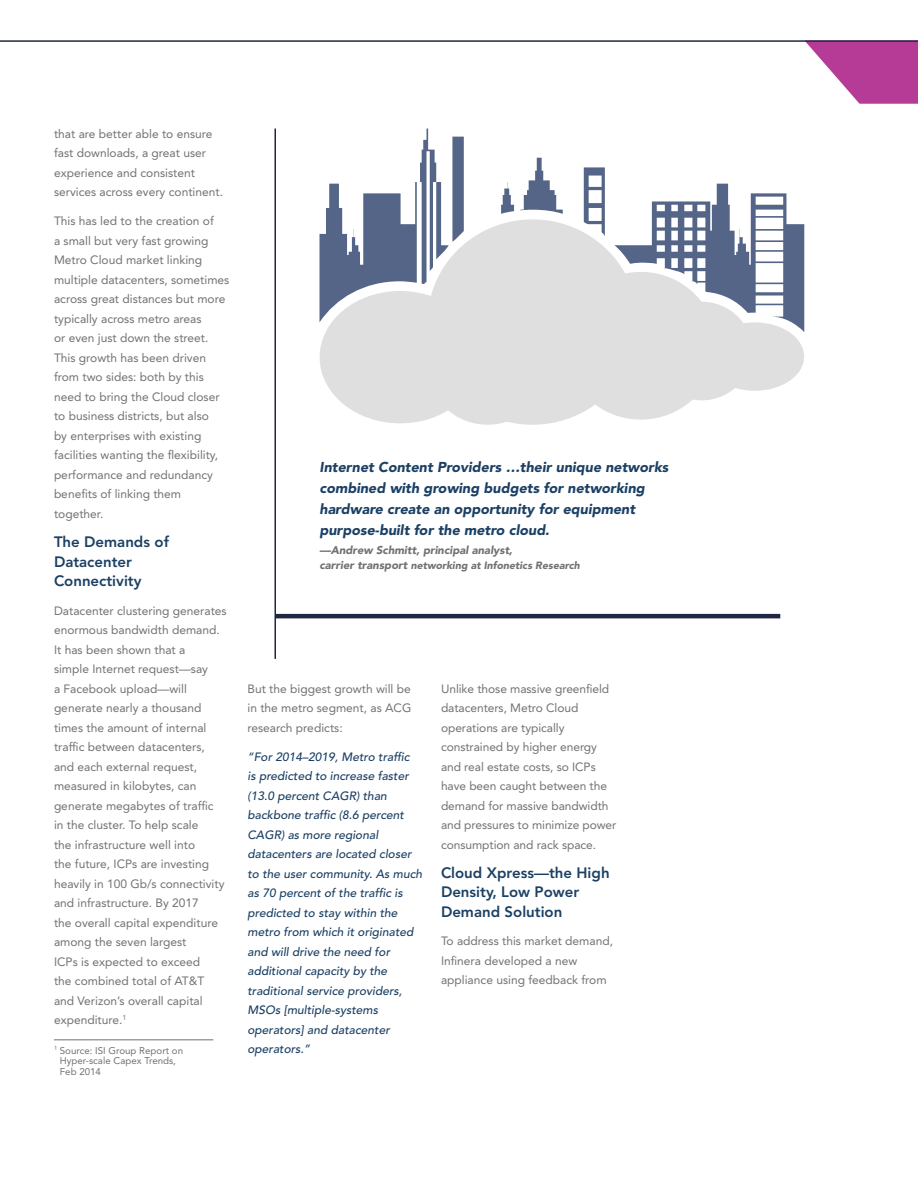
<style>
.page{position:relative;width:918px;height:1188px;background:#fff}
.page>*{position:absolute;margin:0;border:0;box-sizing:border-box;transform-origin:0 0}
.t1{font:800 15px/19.5px "Avenir LT Std";color:#1b4064}
.t2{font:italic 900 14.25px/21px "Avenir LT Std";color:#1b4064}
.t3{font:12px/19.5px "Avenir LT Std";color:#717074}
.t4{font:italic 500 12px/19.5px "Avenir LT Std";color:#1b4064}
.t5{font:italic 900 11.25px "Avenir LT Std";color:#717074}
.t6{font:italic 900 10.5px "Avenir LT Std";color:#717074}
.t7{font:9.75px/10.5px "Avenir LT Std";color:#717074}
.s1{font-size:11.25px}
</style>
<div class="page">
<svg style="left:806px;top:42px;width:112px;height:62px"></svg>
<hr style="left:0;top:40px;width:918px;height:2px;background:#1f2743">
<svg style="left:501px;top:182px;width:13px;height:32px"></svg>
<svg style="left:326px;top:129px;width:138px;height:90px"></svg>
<svg style="left:651px;top:184px;width:136px;height:35px"></svg>
<svg style="left:584px;top:167px;width:21px;height:52px"></svg>
<svg style="left:521px;top:158px;width:42px;height:56px"></svg>
<svg style="left:320px;top:219px;width:484px;height:206px;fill:#e0dfe0"></svg>
<hr style="left:54px;top:1040px;width:159px;height:1px;background:#717074">
<hr style="left:274px;top:129px;width:2px;height:530px;background:#1f2743">
<hr style="left:275px;top:614px;width:505px;height:4px;background:#1f2743">
<p class="t3" style="left:54px;top:124px;width:171px">that are better able to ensure fast downloads, a great user experience and consistent services across every continent.</p>
<p class="t3" style="left:54px;top:212px;width:177px">This has led to the creation of<br>a small but very fast growing<br>Metro Cloud market linking multiple datacenters, sometimes across great distances but more typically across metro areas<br>or even just down the street.<br>This growth has been driven from two sides: both by this need to bring the Cloud closer to business districts, but also<br>by enterprises with existing facilities wanting the flexibility, performance and redundancy benefits of linking them together.</p>
<p class="t1" style="left:54px;top:532px;width:116px">The Demands of<br>Datacenter<br>Connectivity</p>
<p class="t3" style="left:54px;top:601px;width:174px">Datacenter clustering generates enormous bandwidth demand.<br>It has been shown that a<br>simple Internet request—say<br>a Facebook upload—will generate nearly a thousand times the amount of internal traffic between datacenters, and each external request, measured in kilobytes, can generate megabytes of traffic<br>in the cluster. To help scale<br>the infrastructure well into<br>the future, ICPs are investing heavily in 100 Gb/s connectivity and infrastructure. By 2017<br>the overall capital expenditure among the seven largest<br>ICPs is expected to exceed<br>the combined total of AT&amp;T and Verizon’s overall capital expenditure.<sup>1</sup></p>
<p class="t7" style="left:60px;top:1045px;width:125px;text-indent:-6px"><sup>1</sup> Source: ISI Group Report on<br>Hyper-scale Capex Trends,<br>Feb 2014</p>
<p class="t2" style="left:320px;top:456px;width:351px">Internet Content Providers …their unique networks combined with growing budgets for networking hardware create an opportunity for equipment purpose-built for the metro cloud.</p>
<p class="t5" style="left:320px;top:543px;width:195px">—Andrew Schmitt, principal analyst,</p>
<p class="t6" style="left:320px;top:559px;width:262px"><span class="s1">carrier transport</span> networking at Infonetics Research</p>
<p class="t3" style="left:248px;top:679px;width:165px;text-align:justify">But the biggest growth will be in the metro segment, as ACG research predicts:</p>
<p class="t4" style="left:248px;top:747px;width:176px">“For 2014–2019, Metro traffic<br>is predicted to increase faster (13.0 percent CAGR) than backbone traffic (8.6 percent<br>CAGR) as more regional datacenters are located closer to the user community. As much as 70 percent of the traffic is predicted to stay within the metro from which it originated and will drive the need for additional capacity by the traditional service providers,<br>MSOs [multiple-systems operators] and datacenter operators.”</p>
<p class="t3" style="left:441px;top:679px;width:177px">Unlike those massive greenfield datacenters, Metro Cloud operations are typically constrained by higher energy and real estate costs, so ICPs have been caught between the demand for massive bandwidth and pressures to minimize power consumption and rack space.</p>
<p class="t1" style="left:441px;top:863px;width:170px">Cloud Xpress—the High<br>Density, Low Power<br>Demand Solution</p>
<p class="t3" style="left:441px;top:932px;width:174px">To address this market demand,<br>Infinera developed a new appliance using feedback from</p>
</div>
